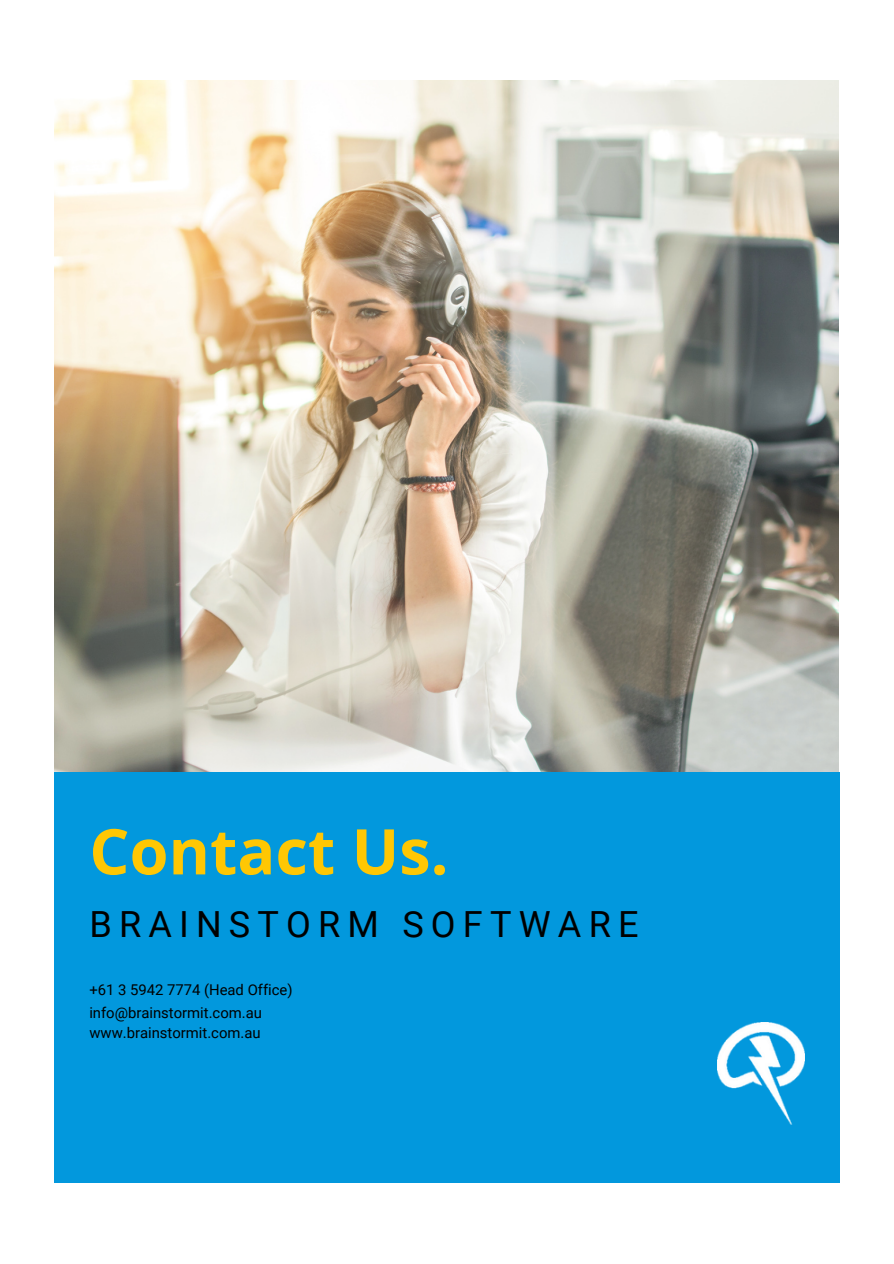
<style>
.page{position:relative;width:894px;height:1264px;background:#fff}
.page>*{position:absolute;margin:0;border:0;box-sizing:border-box;transform-origin:0 0}
.t1{font:700 63px "Open Sans";color:#ffc703}
.t2{font:36px "Roboto";letter-spacing:.2em;color:#000}
.t3{font:14.85px "Roboto";color:#000}
</style>
<div class="page">
<img style="left:54px;top:81px;width:784px;height:691px">
<div style="left:54px;top:772px;width:785px;height:410px;background:#0298dd"></div>
<img style="left:717px;top:1022px;width:87px;height:102px">
<p class="t1" style="left:89px;top:807px;width:360px">Contact Us.</p>
<h1 class="t2" style="left:89px;top:903px;width:550px">BRAINSTORM SOFTWARE</h1>
<p class="t3" style="left:89px;top:981px;width:205px">+61 3 5942 7774 (Head Office)</p>
<h2 class="t3" style="left:89px;top:1004px;width:174px">info@brainstormit.com.au</h2>
<p class="t3" style="left:89px;top:1024px;width:173px">www.brainstormit.com.au</p>
</div>
